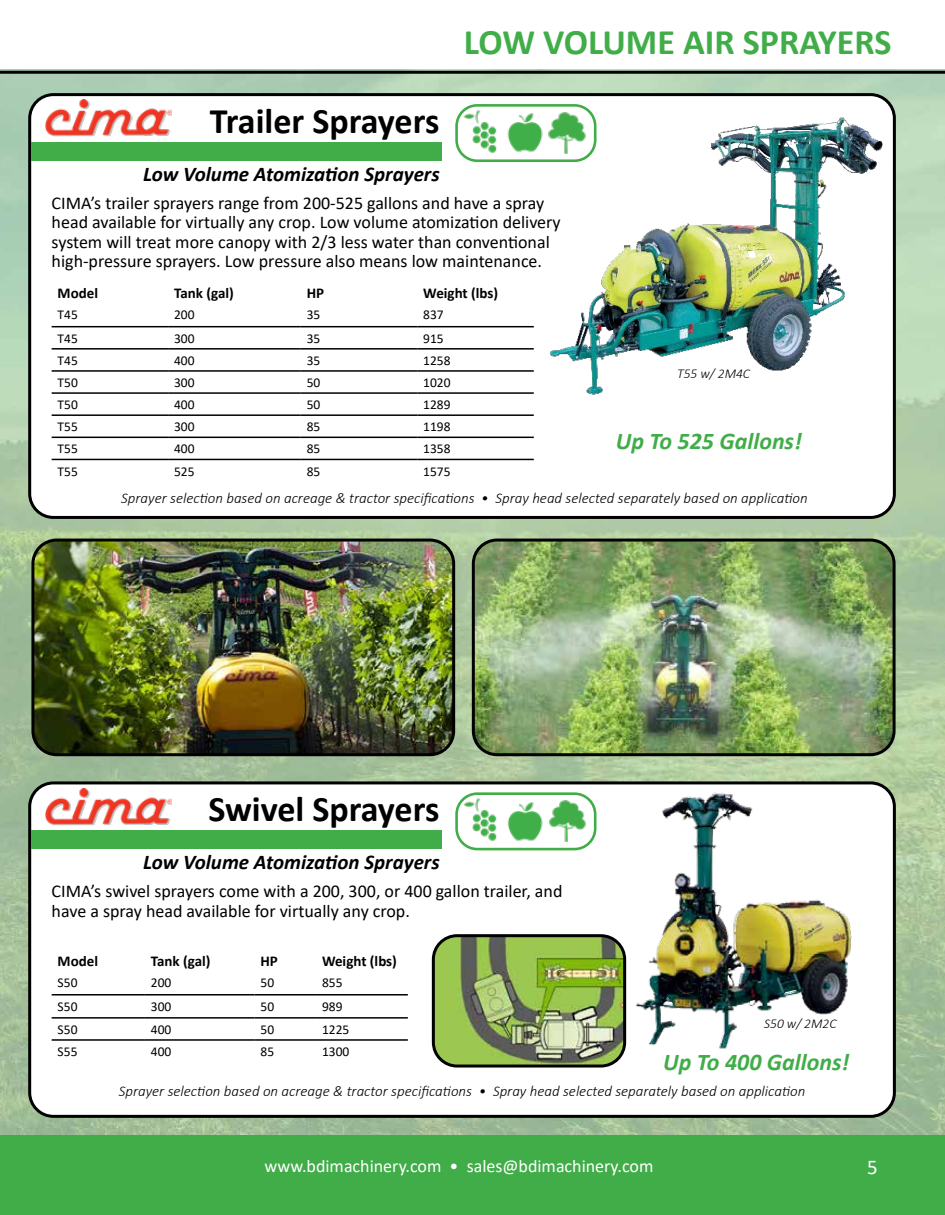
<style>
.page{position:relative;width:945px;height:1215px;background:#fff}
.page>*{position:absolute;margin:0;border:0;box-sizing:border-box;transform-origin:0 0}
.t1{font:700 36px "Calibri";color:#000}
.t2{font:700 36px "Calibri";color:#41ad49}
.t3{font:italic 700 24px "Calibri";color:#41ad49}
.t4{font:italic 700 21px "Calibri";color:#000}
.t5{font:21px "Calibri";color:#fff}
.t6{font:18px/19.4px "Calibri";color:#000}
.t7{font:18px "Calibri";color:#fff}
.t8{font:italic 300 15px "Calibri";color:#000}
.t9{font:700 15px "Calibri";color:#000}
.t10{font:13.5px "Calibri";color:#000}
.t11{font:italic 300 13.5px "Calibri";color:#000}
</style>
<div class="page">
<img style="left:0;top:70px;width:945px;height:1066px">
<div style="left:0;top:1136px;width:945px;height:79px;background:#41ad49"></div>
<hr style="left:0;top:71px;width:945px;height:3px;background:#000">
<div style="left:30px;top:95px;width:864px;height:422px;background:#fff;border-radius:24px"></div>
<div style="left:28px;top:93px;width:868px;height:426px;border:3px solid #000;border-radius:24px"></div>
<img style="left:534px;top:114px;width:349px;height:281px">
<div style="left:457px;top:105px;width:138px;height:56px;background:#fff;border-radius:21px"></div>
<div style="left:455px;top:104px;width:142px;height:58px;border:3px solid #41ad49;border-radius:21px"></div>
<img style="left:507px;top:113px;width:36px;height:39px">
<img style="left:460px;top:109px;width:37px;height:46px">
<hr style="left:52px;top:326px;width:116px;height:1px;background:#000">
<hr style="left:168px;top:326px;width:133px;height:1px;background:#000">
<hr style="left:301px;top:326px;width:116px;height:1px;background:#000">
<hr style="left:417px;top:326px;width:117px;height:1px;background:#000">
<hr style="left:52px;top:348px;width:116px;height:2px;background:#000">
<hr style="left:168px;top:348px;width:133px;height:2px;background:#000">
<hr style="left:301px;top:348px;width:116px;height:2px;background:#000">
<hr style="left:417px;top:348px;width:117px;height:2px;background:#000">
<hr style="left:52px;top:370px;width:116px;height:2px;background:#000">
<hr style="left:168px;top:370px;width:133px;height:2px;background:#000">
<hr style="left:301px;top:370px;width:116px;height:2px;background:#000">
<hr style="left:417px;top:370px;width:117px;height:2px;background:#000">
<hr style="left:52px;top:392px;width:116px;height:2px;background:#000">
<hr style="left:168px;top:392px;width:133px;height:2px;background:#000">
<hr style="left:301px;top:392px;width:116px;height:2px;background:#000">
<hr style="left:417px;top:392px;width:117px;height:2px;background:#000">
<hr style="left:52px;top:414px;width:116px;height:2px;background:#000">
<hr style="left:168px;top:414px;width:133px;height:2px;background:#000">
<hr style="left:301px;top:414px;width:116px;height:2px;background:#000">
<hr style="left:417px;top:414px;width:117px;height:2px;background:#000">
<hr style="left:52px;top:437px;width:116px;height:1px;background:#000">
<hr style="left:168px;top:437px;width:133px;height:1px;background:#000">
<hr style="left:301px;top:437px;width:116px;height:1px;background:#000">
<hr style="left:417px;top:437px;width:117px;height:1px;background:#000">
<hr style="left:52px;top:459px;width:116px;height:1px;background:#000">
<hr style="left:168px;top:459px;width:133px;height:1px;background:#000">
<hr style="left:301px;top:459px;width:116px;height:1px;background:#000">
<hr style="left:417px;top:459px;width:117px;height:1px;background:#000">
<div style="left:31px;top:142px;width:411px;height:19px;background:#41ad49"></div>
<div style="left:30px;top:783px;width:864px;height:333px;background:#fff;border-radius:24px"></div>
<div style="left:28px;top:781px;width:868px;height:337px;border:3px solid #000;border-radius:24px"></div>
<img style="left:625px;top:792px;width:227px;height:258px">
<div style="left:455px;top:792px;width:142px;height:58px;border:3px solid #41ad49;border-radius:21px"></div>
<img style="left:507px;top:802px;width:36px;height:39px">
<img style="left:460px;top:797px;width:37px;height:46px">
<hr style="left:52px;top:994px;width:93px;height:2px;background:#000">
<hr style="left:145px;top:994px;width:110px;height:2px;background:#000">
<hr style="left:255px;top:994px;width:61px;height:2px;background:#000">
<hr style="left:316px;top:994px;width:92px;height:2px;background:#000">
<hr style="left:52px;top:1017px;width:93px;height:2px;background:#000">
<hr style="left:145px;top:1017px;width:110px;height:2px;background:#000">
<hr style="left:255px;top:1017px;width:61px;height:2px;background:#000">
<hr style="left:316px;top:1017px;width:92px;height:2px;background:#000">
<hr style="left:52px;top:1039px;width:93px;height:2px;background:#000">
<hr style="left:145px;top:1039px;width:110px;height:2px;background:#000">
<hr style="left:255px;top:1039px;width:61px;height:2px;background:#000">
<hr style="left:316px;top:1039px;width:92px;height:2px;background:#000">
<div style="left:31px;top:831px;width:411px;height:18px;background:#41ad49"></div>
<img style="left:436px;top:938px;width:186px;height:126px">
<div style="left:432px;top:934px;width:194px;height:134px;border:3px solid #000;border-radius:24px"></div>
<img style="left:473px;top:540px;width:421px;height:215px">
<div style="left:472px;top:539px;width:424px;height:217px;border:3px solid #000;border-radius:24px"></div>
<img style="left:33px;top:540px;width:421px;height:215px">
<div style="left:31px;top:539px;width:424px;height:217px;border:3px solid #000;border-radius:24px"></div>
<img style="left:548px;top:111px;width:40px;height:43px">
<img style="left:549px;top:799px;width:39px;height:43px">
<img style="left:45px;top:100px;width:127px;height:37px">
<img style="left:45px;top:788px;width:127px;height:38px">
<h1 class="t1" style="left:210px;top:95px;width:231px">Trailer Sprayers</h1>
<p class="t4" style="left:143px;top:159px;width:298px">Low Volume Atomization Sprayers</p>
<h1 class="t2" style="left:464px;top:17px;width:429px">LOW VOLUME AIR SPRAYERS</h1>
<p class="t6" style="left:52px;top:193px;width:511px">CIMA’s trailer sprayers range from 200-525 gallons and have a spray head available for virtually any crop. Low volume atomization delivery system will treat more canopy with 2/3 less water than conventional high-pressure sprayers. Low pressure also means low maintenance.</p>
<p class="t9" style="left:58px;top:282px;width:42px">Model</p>
<p class="t9" style="left:174px;top:282px;width:61px">Tank (gal)</p>
<p class="t9" style="left:307px;top:282px;width:19px">HP</p>
<p class="t9" style="left:423px;top:282px;width:76px">Weight (lbs)</p>
<p class="t10" style="left:58px;top:305px;width:22px">T45</p>
<p class="t10" style="left:174px;top:305px;width:22px">200</p>
<p class="t10" style="left:307px;top:305px;width:15px">35</p>
<p class="t10" style="left:423px;top:305px;width:22px">837</p>
<p class="t10" style="left:58px;top:329px;width:22px">T45</p>
<p class="t10" style="left:174px;top:329px;width:22px">300</p>
<p class="t10" style="left:307px;top:329px;width:15px">35</p>
<p class="t10" style="left:423px;top:329px;width:22px">915</p>
<p class="t10" style="left:58px;top:351px;width:22px">T45</p>
<p class="t10" style="left:174px;top:351px;width:22px">400</p>
<p class="t10" style="left:307px;top:351px;width:15px">35</p>
<p class="t10" style="left:423px;top:351px;width:29px">1258</p>
<p class="t10" style="left:58px;top:373px;width:22px">T50</p>
<p class="t10" style="left:174px;top:373px;width:22px">300</p>
<p class="t10" style="left:307px;top:373px;width:15px">50</p>
<p class="t10" style="left:423px;top:373px;width:29px">1020</p>
<p class="t10" style="left:58px;top:395px;width:22px">T50</p>
<p class="t10" style="left:174px;top:395px;width:22px">400</p>
<p class="t10" style="left:307px;top:395px;width:15px">50</p>
<p class="t10" style="left:423px;top:395px;width:29px">1289</p>
<p class="t10" style="left:58px;top:417px;width:22px">T55</p>
<p class="t10" style="left:174px;top:417px;width:22px">300</p>
<p class="t10" style="left:307px;top:417px;width:15px">85</p>
<p class="t10" style="left:423px;top:417px;width:29px">1198</p>
<p class="t10" style="left:58px;top:440px;width:22px">T55</p>
<p class="t10" style="left:174px;top:440px;width:22px">400</p>
<p class="t10" style="left:307px;top:440px;width:15px">85</p>
<p class="t10" style="left:423px;top:440px;width:29px">1358</p>
<p class="t10" style="left:58px;top:462px;width:22px">T55</p>
<p class="t10" style="left:174px;top:462px;width:22px">525</p>
<p class="t10" style="left:307px;top:462px;width:15px">85</p>
<p class="t10" style="left:423px;top:462px;width:29px">1575</p>
<p class="t11" style="left:677px;top:365px;width:74px">T55 w/ 2M4C</p>
<h2 class="t3" style="left:616px;top:424px;width:188px">Up To 525 Gallons!</h2>
<p class="t8" style="left:121px;top:489px;width:688px">Sprayer selection based on acreage &amp; tractor specifications • Spray head selected separately based on application</p>
<h1 class="t1" style="left:208px;top:784px;width:233px">Swivel Sprayers</h1>
<p class="t4" style="left:143px;top:848px;width:298px">Low Volume Atomization Sprayers</p>
<p class="t6" style="left:52px;top:881px;width:512px">CIMA’s swivel sprayers come with a 200, 300, or 400 gallon trailer, and have a spray head available for virtually any crop.</p>
<p class="t9" style="left:58px;top:950px;width:42px">Model</p>
<p class="t9" style="left:151px;top:950px;width:61px">Tank (gal)</p>
<p class="t9" style="left:260px;top:950px;width:19px">HP</p>
<p class="t9" style="left:322px;top:950px;width:76px">Weight (lbs)</p>
<p class="t10" style="left:58px;top:973px;width:21px">S50</p>
<p class="t10" style="left:151px;top:973px;width:22px">200</p>
<p class="t10" style="left:261px;top:973px;width:15px">50</p>
<p class="t10" style="left:322px;top:973px;width:22px">855</p>
<p class="t10" style="left:58px;top:997px;width:21px">S50</p>
<p class="t10" style="left:151px;top:997px;width:22px">300</p>
<p class="t10" style="left:261px;top:997px;width:15px">50</p>
<p class="t10" style="left:322px;top:997px;width:22px">989</p>
<p class="t10" style="left:58px;top:1020px;width:21px">S50</p>
<p class="t10" style="left:151px;top:1020px;width:22px">400</p>
<p class="t10" style="left:261px;top:1020px;width:15px">50</p>
<p class="t10" style="left:322px;top:1020px;width:29px">1225</p>
<p class="t10" style="left:58px;top:1042px;width:21px">S55</p>
<p class="t10" style="left:151px;top:1042px;width:22px">400</p>
<p class="t10" style="left:261px;top:1042px;width:15px">85</p>
<p class="t10" style="left:322px;top:1042px;width:29px">1300</p>
<p class="t11" style="left:764px;top:1015px;width:74px">S50 w/ 2M2C</p>
<h2 class="t3" style="left:663px;top:1045px;width:188px">Up To 400 Gallons!</h2>
<p class="t8" style="left:119px;top:1082px;width:688px">Sprayer selection based on acreage &amp; tractor specifications • Spray head selected separately based on application</p>
<p class="t7" style="left:265px;top:1153px;width:390px">www.bdimachinery.com • sales@bdimachinery.com</p>
<p class="t5" style="left:867px;top:1153px;width:12px">5</p>
</div>
